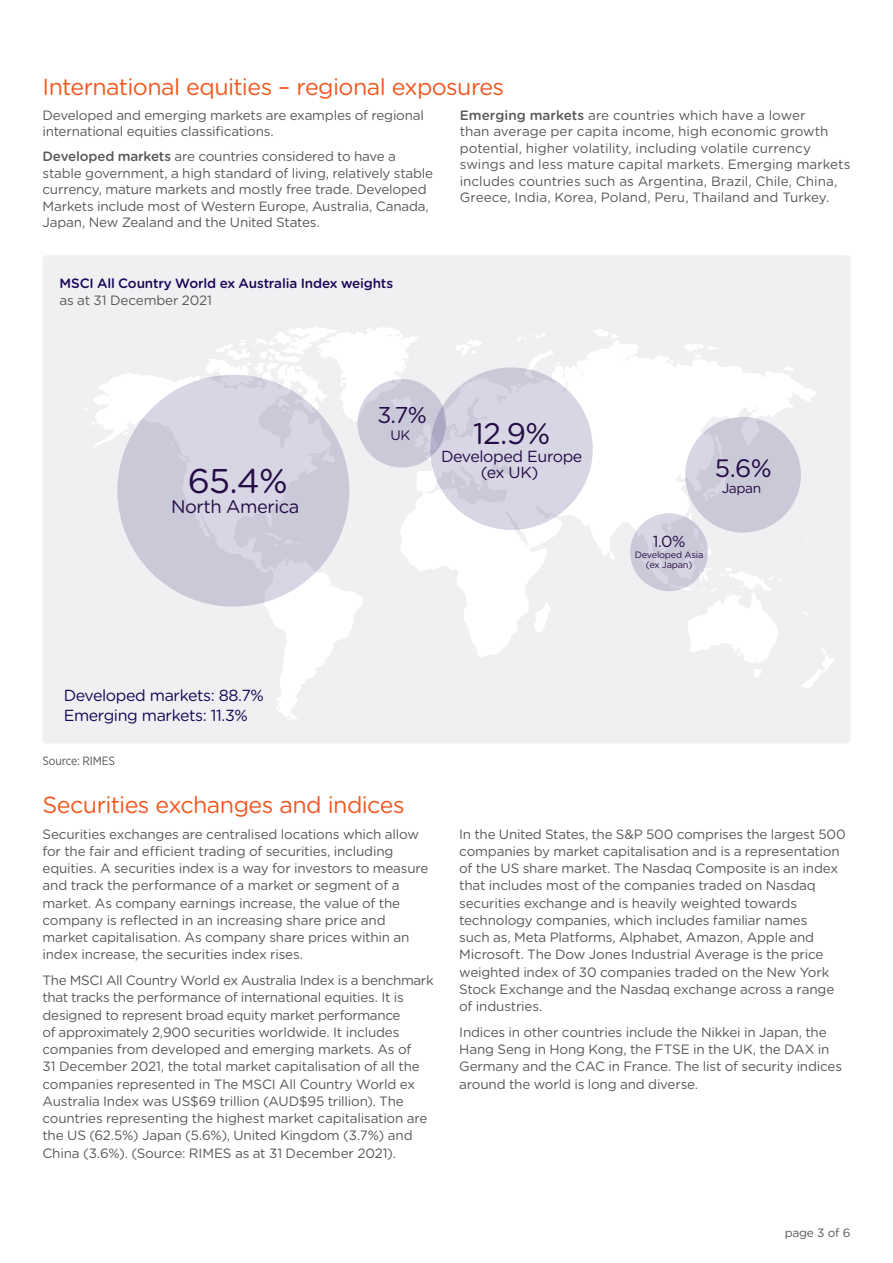
<style>
.page{position:relative;width:893px;height:1263px;background:#fff}
.page>*{position:absolute;margin:0;border:0;box-sizing:border-box;transform-origin:0 0}
.t1{font:34.35px "Gotham Rounded";color:#250c46}
.t2{font:29.7px "Gotham Rounded";color:#250c46}
.t3{font:25.2px "Gotham Rounded";color:#250c46}
.t4{font:23.25px "Gotham Rounded";letter-spacing:-.025em;color:#f15921}
.t5{font:22.95px "Gotham Rounded";color:#250c46}
.t6{font:18.3px "Gotham Rounded";letter-spacing:-.025em;color:#250c46}
.t7{font:16.05px/20.5px "Gotham Rounded";letter-spacing:-.025em;color:#1a0557}
.t8{font:16.05px/16px "Gotham Rounded";letter-spacing:-.025em;color:#250c46;text-align:center}
.t9{font:13.8px "Gotham Rounded";letter-spacing:-.025em;color:#250c46}
.t10{font:13.5px/17.2px "Gotham Rounded";letter-spacing:-.015em;color:#57585a}
.t11{font:500 13.5px "Gotham Rounded";letter-spacing:-.015em;color:#1a0557}
.t12{font:12px "Gotham Narrow";letter-spacing:-.01em;color:#57585a}
.t13{font:12px "Gotham Rounded";letter-spacing:-.02em;color:#57585a}
.t14{font:9.15px/10.8px "Gotham Rounded";letter-spacing:-.025em;color:#250c46;text-align:center}
.s1{font-weight:500}
</style>
<div class="page">
<div style="left:43px;top:255px;width:807px;height:488px;background:#eff0f1;border-radius:4px"></div>
<svg style="left:400px;top:340px;width:417px;height:317px"></svg>
<svg style="left:93px;top:373px;width:270px;height:344px"></svg>
<svg style="left:533px;top:602px;width:17px;height:31px"></svg>
<svg style="left:609px;top:551px;width:6px;height:9px"></svg>
<svg style="left:276px;top:706px;width:3px;height:4px"></svg>
<svg style="left:122px;top:428px;width:7px;height:8px"></svg>
<svg style="left:801px;top:648px;width:33px;height:40px"></svg>
<svg style="left:286px;top:713px;width:13px;height:8px"></svg>
<svg style="left:516px;top:331px;width:29px;height:10px"></svg>
<svg style="left:517px;top:349px;width:44px;height:34px"></svg>
<svg style="left:454px;top:339px;width:28px;height:18px"></svg>
<svg style="left:682px;top:343px;width:36px;height:16px"></svg>
<svg style="left:784px;top:367px;width:10px;height:4px"></svg>
<svg style="left:802px;top:611px;width:8px;height:5px"></svg>
<svg style="left:669px;top:359px;width:5px;height:3px"></svg>
<svg style="left:308px;top:707px;width:6px;height:3px"></svg>
<svg style="left:594px;top:329px;width:24px;height:10px"></svg>
<svg style="left:205px;top:327px;width:234px;height:136px"></svg>
<svg style="left:641px;top:513px;width:141px;height:164px"></svg>
<div style="left:685px;top:417px;width:116px;height:116px;background:linear-gradient(to right,#d1d0df,#c8c8d6);border-radius:50%"></div>
<div style="left:117px;top:375px;width:232px;height:232px;background:linear-gradient(to right,#cfcddc,#d0cfde);border-radius:50%"></div>
<div style="left:630px;top:513px;width:78px;height:78px;background:linear-gradient(to right,#d0cedd,#ceccdb);border-radius:50%"></div>
<div style="left:430px;top:367px;width:163px;height:163px;background:#d8d6e5;border-radius:50%"></div>
<svg style="left:357px;top:379px;width:89px;height:89px;background:#cac8d8"></svg>
<h3 class="t4" style="left:43px;top:71px;width:463px">International equities – regional exposures</h3>
<p class="t10" style="left:43px;top:106px;width:383px;line-height:16.5px">Developed and emerging markets are examples of regional international equities classifications.</p>
<p class="t10" style="left:43px;top:148px;width:392px;line-height:16.5px"><span class="s1">Developed markets</span> are countries considered to have a stable government, a high standard of living, relatively stable currency, mature markets and mostly free trade. Developed Markets include most of Western Europe, Australia, Canada, Japan, New Zealand and the United States.</p>
<p class="t10" style="left:460px;top:106px;width:392px;line-height:16.5px"><span class="s1">Emerging markets</span> are countries which have a lower<br>than average per capita income, high economic growth potential, higher volatility, including volatile currency swings and less mature capital markets. Emerging markets includes countries such as Argentina, Brazil, Chile, China, Greece, India, Korea, Poland, Peru, Thailand and Turkey.</p>
<p class="t11" style="left:60px;top:274px;width:335px">MSCI All Country World ex Australia Index weights</p>
<p class="t10" style="left:60px;top:291px;width:154px">as at 31 December 2021</p>
<h1 class="t1" style="left:188px;top:457px;width:101px">65.4%</h1>
<h3 class="t6" style="left:171px;top:494px;width:130px">North America</h3>
<h3 class="t5" style="left:377px;top:400px;width:51px">3.7%</h3>
<p class="t9" style="left:390px;top:425px;width:21px">UK</p>
<h2 class="t2" style="left:473px;top:413px;width:78px">12.9%</h2>
<p class="t8" style="left:441px;top:447px;width:143px">Developed Europe (ex UK)</p>
<h3 class="t3" style="left:715px;top:451px;width:58px">5.6%</h3>
<p class="t9" style="left:722px;top:479px;width:41px">Japan</p>
<p class="t8" style="left:653px;top:532px;width:34px">1.0%</p>
<p class="t14" style="left:635px;top:549px;width:70px">Developed Asia (ex Japan)</p>
<p class="t7" style="left:64px;top:684px;width:202px">Developed markets: 88.7%<br>Emerging markets: 11.3%</p>
<p class="t12" style="left:43px;top:754px;width:74px">Source: RIMES</p>
<h3 class="t4" style="left:43px;top:789px;width:364px">Securities exchanges and indices</h3>
<p class="t10" style="left:43px;top:825px;width:387px">Securities exchanges are centralised locations which allow for the fair and efficient trading of securities, including equities. A securities index is a way for investors to measure and track the performance of a market or segment of a market. As company earnings increase, the value of the company is reflected in an increasing share price and market capitalisation. As company share prices within an index increase, the securities index rises.</p>
<p class="t10" style="left:43px;top:971px;width:393px">The MSCI All Country World ex Australia Index is a benchmark that tracks the performance of international equities. It is designed to represent broad equity market performance<br>of approximately 2,900 securities worldwide. It includes companies from developed and emerging markets. As of<br>31 December 2021, the total market capitalisation of all the companies represented in The MSCI All Country World ex Australia Index was US$69 trillion (AUD$95 trillion). The countries representing the highest market capitalisation are the US (62.5%) Japan (5.6%), United Kingdom (3.7%) and China (3.6%). (Source: RIMES as at 31 December 2021).</p>
<p class="t10" style="left:459px;top:825px;width:388px">In the United States, the S&amp;P 500 comprises the largest 500 companies by market capitalisation and is a representation of the US share market. The Nasdaq Composite is an index that includes most of the companies traded on Nasdaq securities exchange and is heavily weighted towards technology companies, which includes familiar names<br>such as, Meta Platforms, Alphabet, Amazon, Apple and Microsoft. The Dow Jones Industrial Average is the price weighted index of 30 companies traded on the New York Stock Exchange and the Nasdaq exchange across a range of industries.</p>
<p class="t10" style="left:459px;top:1023px;width:384px">Indices in other countries include the Nikkei in Japan, the Hang Seng in Hong Kong, the FTSE in the UK, the DAX in Germany and the CAC in France. The list of security indices around the world is long and diverse.</p>
<p class="t13" style="left:785px;top:1225px;width:67px">page 3 of 6</p>
</div>
